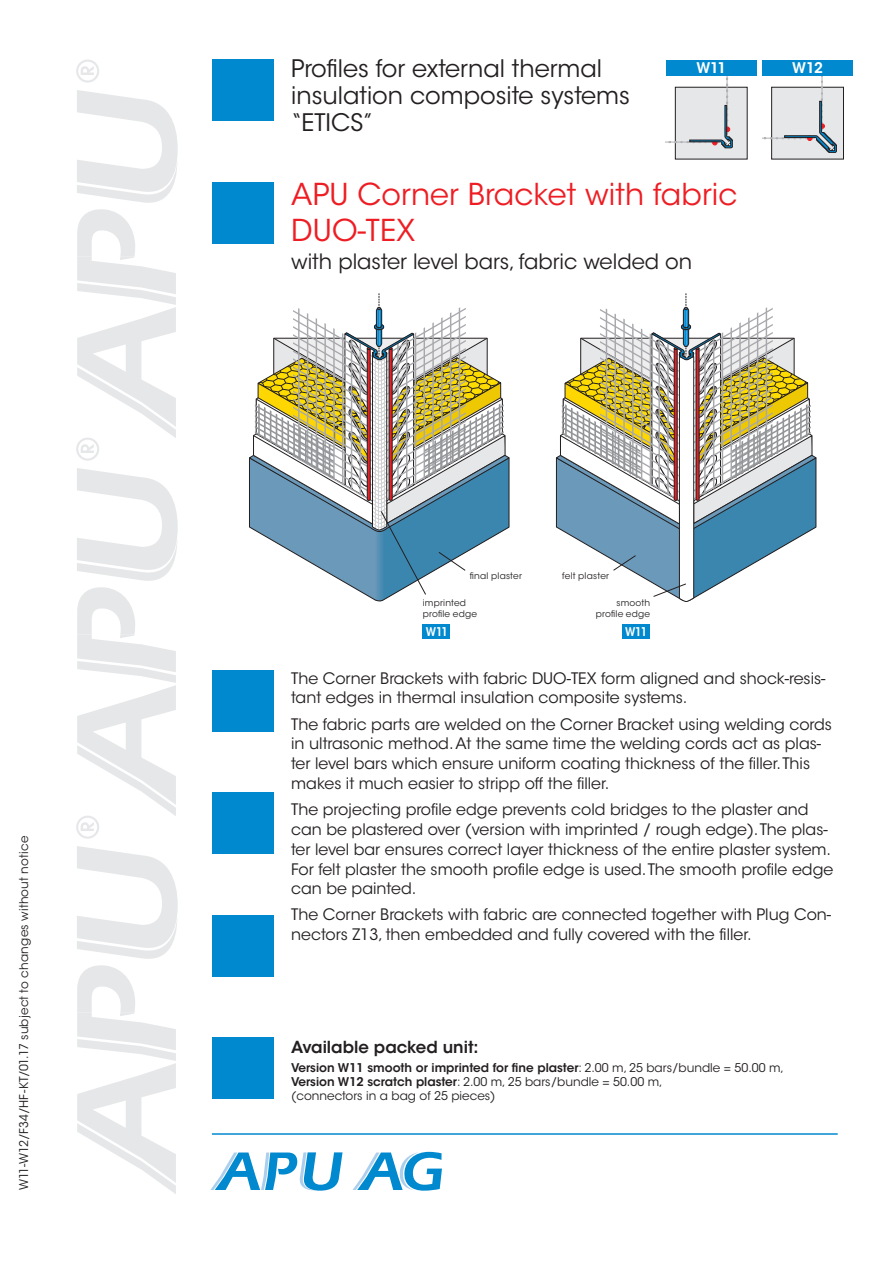
<style>
.page{position:relative;width:893px;height:1263px;background:#fff}
.page>*{position:absolute;margin:0;border:0;box-sizing:border-box;transform-origin:0 0}
.t1{font:30px/36px "ITC Avant Garde Std";letter-spacing:.005em;color:#ee1d23}
.t2{font:24px/27px "ITC Avant Garde Std";color:#231f20}
.t3{font:21px "ITC Avant Garde Std";color:#231f20}
.t4{font:600 16.5px "ITC Avant Garde Std";color:#231f20}
.t5{font:15.75px/19.8px "ITC Avant Garde Std";color:#231f20}
.t6{font:600 14.55px "ITC Avant Garde Std";letter-spacing:-.035em;color:#fff}
.t7{font:12px/14.4px "ITC Avant Garde Std";color:#231f20}
.t8{font:600 12px "ITC Avant Garde Std";letter-spacing:-.055em;color:#fff;scale:.9 1}
.t9{font:9px/10.8px "ITC Avant Garde Std";letter-spacing:.025em;color:#231f20}
.s1{font-weight:600}
</style>
<div class="page">
<svg style="left:76px;top:60px;width:102px;height:1134px"></svg>
<svg style="left:210px;top:1152px;width:133px;height:39px"></svg>
<svg style="left:353px;top:1152px;width:89px;height:39px"></svg>
<hr style="left:212px;top:1133px;width:626px;height:2px;background:#0089cf">
<div style="left:212px;top:1037px;width:62px;height:61px;background:#0089cf"></div>
<div style="left:212px;top:915px;width:62px;height:61px;background:#0089cf"></div>
<div style="left:212px;top:792px;width:62px;height:62px;background:#0089cf"></div>
<div style="left:212px;top:670px;width:62px;height:62px;background:#0089cf"></div>
<div style="left:212px;top:182px;width:62px;height:61px;background:#0089cf"></div>
<div style="left:212px;top:60px;width:62px;height:61px;background:#0089cf"></div>
<svg style="left:556px;top:293px;width:261px;height:309px"></svg>
<svg style="left:249px;top:293px;width:261px;height:308px"></svg>
<div style="left:423px;top:624px;width:27px;height:15px;background:#0089cf"></div>
<div style="left:622px;top:624px;width:27px;height:15px;background:#0089cf"></div>
<div style="left:772px;top:87px;width:71px;height:72px;background:#e6e7e9"></div>
<div style="left:771px;top:87px;width:73px;height:72px;border:1px solid #231f20"></div>
<hr style="left:762px;top:138px;width:53px;height:1px;background:#b0b1b5">
<svg style="left:764px;top:76px;width:73px;height:77px"></svg>
<div style="left:762px;top:60px;width:91px;height:16px;background:#0089cf"></div>
<div style="left:675px;top:87px;width:72px;height:72px;background:#e6e7e9"></div>
<hr style="left:666px;top:142px;width:54px;height:1px;background:#b0b1b5">
<svg style="left:669px;top:76px;width:64px;height:72px"></svg>
<div style="left:666px;top:60px;width:91px;height:16px;background:#0089cf"></div>
<p class="t7" style="left:17px;top:1190px;width:356px;rotate:-90deg">W11-W12/F34/HF-KT/01.17 subject to changes without notice</p>
<h2 class="t2" style="left:291px;top:55px;width:340px">Profiles for external thermal insulation composite systems “ETICS”</h2>
<p class="t6" style="left:696px;top:58px;width:31px">W11</p>
<p class="t6" style="left:792px;top:58px;width:32px">W12</p>
<h1 class="t1" style="left:291px;top:177px;width:448px">APU Corner Bracket with fabric<br>DUO-TEX</h1>
<h3 class="t3" style="left:291px;top:249px;width:403px">with plaster level bars, fabric welded on</h3>
<p class="t9" style="left:470px;top:571px;width:54px">final plaster</p>
<p class="t9" style="left:562px;top:571px;width:48px">felt plaster</p>
<p class="t9" style="left:596px;top:598px;width:56px;text-align:right">smooth profile edge</p>
<p class="t9" style="left:423px;top:598px;width:56px">imprinted profile edge</p>
<p class="t8" style="left:426px;top:624px;width:26px">W11</p>
<p class="t8" style="left:625px;top:624px;width:26px">W11</p>
<p class="t5" style="left:291px;top:668px;width:536px">The Corner Brackets with fabric DUO-TEX form aligned and shock-resis&shy;tant edges in thermal insulation composite systems.</p>
<p class="t5" style="left:291px;top:714px;width:542px">The fabric parts are welded on the Corner Bracket using welding cords in ultrasonic method. At the same time the welding cords act as plas&shy;ter level bars which ensure uniform coating thickness of the filler. This makes it much easier to stripp off the filler.</p>
<p class="t5" style="left:291px;top:800px;width:544px">The projecting profile edge prevents cold bridges to the plaster and can be plastered over (version with imprinted / rough edge). The plas&shy;ter level bar ensures correct layer thickness of the entire plaster system.<br>For felt plaster the smooth profile edge is used. The smooth profile edge can be painted.</p>
<p class="t5" style="left:291px;top:905px;width:541px">The Corner Brackets with fabric are connected together with Plug Con&shy;nectors Z13, then embedded and fully covered with the filler.</p>
<p class="t4" style="left:291px;top:1036px;width:189px">Available packed unit:</p>
<p class="t7" style="left:291px;top:1060px;width:494px"><span class="s1">Version W11 smooth or imprinted for fine plaster</span>: 2.00 m, 25 bars/bundle = 50.00 m,<br><span class="s1">Version W12 scratch plaster</span>: 2.00 m, 25 bars/bundle = 50.00 m,<br>(connectors in a bag of 25 pieces)</p>
</div>
